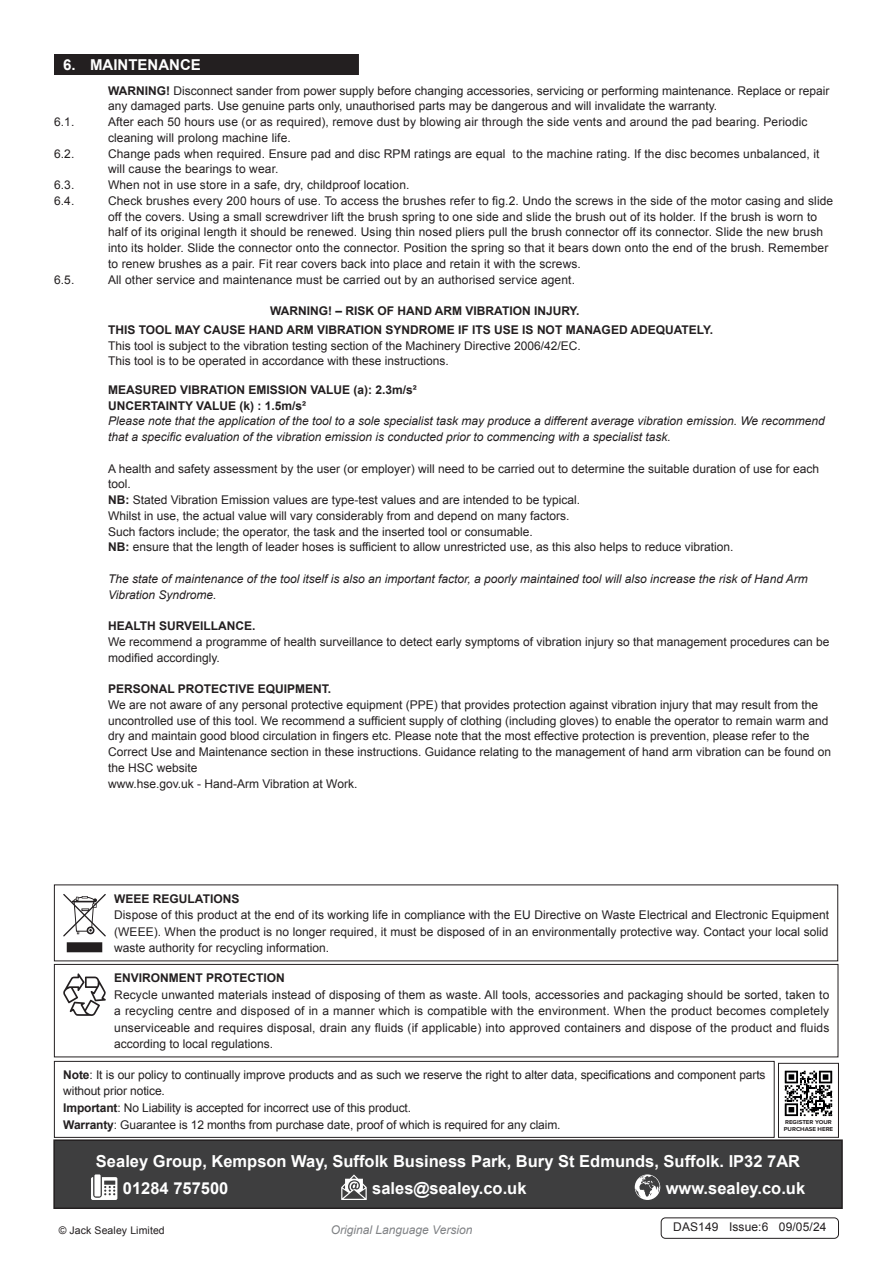
<style>
.page{position:relative;width:893px;height:1263px;background:#fff}
.page>*{position:absolute;margin:0;border:0;box-sizing:border-box;transform-origin:0 0}
.Footer_Contact_Information{font:700 16.5px "Arial";color:#fff}
.t1{font:700 15px "Arial";color:#fff}
.Body{font:12px/15.8px "Arial";color:#231f20}
.Enviroment_Protection_Body{font:12px/15.8px "Arial";letter-spacing:.01em;color:#231f20}
.Body-2{font:italic 12px/15.8px "Arial";color:#231f20}
.Important_Notification_Body{font:12px/16.5px "Arial";letter-spacing:-.01em;color:#231f20}
.Weee_Regulation_Body{font:12px/16.5px "Arial";color:#231f20;text-align:justify}
.Body-3{font:700 12px "Arial";color:#231f20}
.t2{font:italic 12px "Arial";color:#808285}
.Enviroment_Protection_Header{font:700 12px "Arial";color:#231f20}
.Body__Footer{font:12px "Arial";letter-spacing:.01em;color:#231f20}
.Weee_Regulation_Header{font:700 12px "Arial";color:#231f20}
.Body__Justified__7pt{font:10.5px "Arial";letter-spacing:.01em;color:#231f20}
.t3{font:700 5.85px/6.9px "Proxima Nova";color:#231f20;scale:1.05 1}
.s1{font-weight:700}
</style>
<div class="page">
<div style="left:54px;top:1140px;width:788px;height:68px;background:#3e3e3f"></div>
<svg style="left:91px;top:1177px;width:26px;height:23px"></svg>
<div style="left:94px;top:1174px;width:7px;height:22px;background:#fff"></div>
<svg style="left:341px;top:1174px;width:26px;height:26px"></svg>
<svg style="left:635px;top:1174px;width:25px;height:26px"></svg>
<div style="left:53px;top:1139px;width:790px;height:70px;border:2px solid #231f20"></div>
<div style="left:54px;top:964px;width:784px;height:93px;border:1px solid #231f20"></div>
<svg style="left:63px;top:973px;width:43px;height:43px"></svg>
<div style="left:54px;top:1061px;width:721px;height:77px;border:1px solid #231f20"></div>
<div style="left:68px;top:943px;width:34px;height:8px;background:#231f20"></div>
<div style="left:67px;top:942px;width:35px;height:10px;border:2px solid #231f20"></div>
<svg style="left:63px;top:894px;width:43px;height:42px"></svg>
<div style="left:54px;top:54px;width:305px;height:21px;background:#231f20"></div>
<svg style="left:784px;top:1070px;width:49px;height:47px"></svg>
<svg style="left:785px;top:1071px;width:47px;height:45px"></svg>
<div style="left:778px;top:1063px;width:61px;height:75px;border:1px solid #231f20"></div>
<div style="left:661px;top:1217px;width:178px;height:22px;border:1px solid #231f20;border-radius:4px"></div>
<p class="t1" style="left:63px;top:55px;width:139px">6. MAINTENANCE</p>
<p class="Body" style="left:108px;top:83px;width:723px"><span class="s1">WARNING!</span> Disconnect sander from power supply before changing accessories, servicing or performing maintenance. Replace or repair any damaged parts. Use genuine parts only, unauthorised parts may be dangerous and will invalidate the warranty.</p>
<p class="Enviroment_Protection_Body" style="left:54px;top:114px;width:22px">6.1.</p>
<p class="Enviroment_Protection_Body" style="left:108px;top:114px;width:701px">After each 50 hours use (or as required), remove dust by blowing air through the side vents and around the pad bearing. Periodic cleaning will prolong machine life.</p>
<p class="Enviroment_Protection_Body" style="left:54px;top:146px;width:22px">6.2.</p>
<p class="Enviroment_Protection_Body" style="left:108px;top:146px;width:713px">Change pads when required. Ensure pad and disc RPM ratings are equal to the machine rating. If the disc becomes unbalanced, it will cause the bearings to wear.</p>
<p class="Enviroment_Protection_Body" style="left:54px;top:177px;width:22px">6.3.</p>
<p class="Enviroment_Protection_Body" style="left:108px;top:177px;width:303px">When not in use store in a safe, dry, childproof location.</p>
<p class="Enviroment_Protection_Body" style="left:54px;top:193px;width:22px">6.4.</p>
<p class="Enviroment_Protection_Body" style="left:108px;top:193px;width:727px">Check brushes every 200 hours of use. To access the brushes refer to fig.2. Undo the screws in the side of the motor casing and slide off the covers. Using a small screwdriver lift the brush spring to one side and slide the brush out of its holder. If the brush is worn to half of its original length it should be renewed. Using thin nosed pliers pull the brush connector off its connector. Slide the new brush into its holder. Slide the connector onto the connector. Position the spring so that it bears down onto the end of the brush. Remember to renew brushes as a pair. Fit rear covers back into place and retain it with the screws.</p>
<p class="Body" style="left:54px;top:272px;width:22px">6.5.</p>
<p class="Body" style="left:108px;top:272px;width:468px">All other service and maintenance must be carried out by an authorised service agent.</p>
<p class="Body-3" style="left:270px;top:303px;width:311px">WARNING! – RISK OF HAND ARM VIBRATION INJURY.</p>
<p class="Body-3" style="left:108px;top:322px;width:607px">THIS TOOL MAY CAUSE HAND ARM VIBRATION SYNDROME IF ITS USE IS NOT MANAGED ADEQUATELY.</p>
<p class="Body" style="left:108px;top:338px;width:474px">This tool is subject to the vibration testing section of the Machinery Directive 2006/42/EC.</p>
<p class="Body" style="left:108px;top:353px;width:342px">This tool is to be operated in accordance with these instructions.</p>
<p class="Body-3" style="left:108px;top:382px;width:310px">MEASURED VIBRATION EMISSION VALUE (a): 2.3m/s²</p>
<p class="Body-3" style="left:108px;top:397px;width:200px">UNCERTAINTY VALUE (k) : 1.5m/s²</p>
<p class="Body-2" style="left:108px;top:413px;width:718px">Please note that the application of the tool to a sole specialist task may produce a different average vibration emission. We recommend that a specific evaluation of the vibration emission is conducted prior to commencing with a specialist task.</p>
<p class="Body" style="left:108px;top:461px;width:712px">A health and safety assessment by the user (or employer) will need to be carried out to determine the suitable duration of use for each</p>
<p class="Body" style="left:108px;top:476px;width:24px">tool.</p>
<p class="Body" style="left:108px;top:492px;width:473px"><span class="s1">NB:</span> Stated Vibration Emission values are type-test values and are intended to be typical.</p>
<p class="Body" style="left:108px;top:508px;width:463px">Whilst in use, the actual value will vary considerably from and depend on many factors.</p>
<p class="Body" style="left:108px;top:524px;width:426px">Such factors include; the operator, the task and the inserted tool or consumable.</p>
<p class="Body" style="left:108px;top:539px;width:627px"><span class="s1">NB:</span> ensure that the length of leader hoses is sufficient to allow unrestricted use, as this also helps to reduce vibration.</p>
<p class="Body-2" style="left:108px;top:571px;width:701px">The state of maintenance of the tool itself is also an important factor, a poorly maintained tool will also increase the risk of Hand Arm<br>Vibration Syndrome.</p>
<p class="Body-3" style="left:108px;top:618px;width:149px">HEALTH SURVEILLANCE.</p>
<p class="Body" style="left:108px;top:634px;width:723px">We recommend a programme of health surveillance to detect early symptoms of vibration injury so that management procedures can be modified accordingly.</p>
<p class="Body-3" style="left:108px;top:681px;width:225px">PERSONAL PROTECTIVE EQUIPMENT.</p>
<p class="Body" style="left:108px;top:697px;width:712px">We are not aware of any personal protective equipment (PPE) that provides protection against vibration injury that may result from the</p>
<p class="Body" style="left:108px;top:713px;width:724px">uncontrolled use of this tool. We recommend a sufficient supply of clothing (including gloves) to enable the operator to remain warm and dry and maintain good blood circulation in fingers etc. Please note that the most effective protection is prevention, please refer to the Correct Use and Maintenance section in these instructions. Guidance relating to the management of hand arm vibration can be found on the HSC website</p>
<p class="Body" style="left:108px;top:776px;width:251px">www.hse.gov.uk - Hand-Arm Vibration at Work.</p>
<p class="Weee_Regulation_Header" style="left:114px;top:890px;width:127px">WEEE REGULATIONS</p>
<p class="Weee_Regulation_Body" style="left:114px;top:907px;width:716px">Dispose of this product at the end of its working life in compliance with the EU Directive on Waste Electrical and Electronic Equipment (WEEE). When the product is no longer required, it must be disposed of in an environmentally protective way. Contact your local solid waste authority for recycling information.</p>
<p class="Enviroment_Protection_Header" style="left:114px;top:970px;width:172px">ENVIRONMENT PROTECTION</p>
<p class="Enviroment_Protection_Body" style="left:114px;top:986px;width:717px;line-height:16.5px;text-align:justify">Recycle unwanted materials instead of disposing of them as waste. All tools, accessories and packaging should be sorted, taken to a recycling centre and disposed of in a manner which is compatible with the environment. When the product becomes completely unserviceable and requires disposal, drain any fluids (if applicable) into approved containers and dispose of the product and fluids according to local regulations.</p>
<p class="Important_Notification_Body" style="left:63px;top:1067px;width:704px"><span class="s1">Note</span>: It is our policy to continually improve products and as such we reserve the right to alter data, specifications and component parts without prior notice.</p>
<p class="Important_Notification_Body" style="left:63px;top:1100px;width:349px"><span class="s1">Important</span>: No Liability is accepted for incorrect use of this product.</p>
<p class="Important_Notification_Body" style="left:63px;top:1116px;width:499px"><span class="s1">Warranty</span>: Guarantee is 12 months from purchase date, proof of which is required for any claim.</p>
<p class="t3" style="left:784px;top:1119px;width:49px">REGISTER YOUR<br>PURCHASE HERE</p>
<p class="Footer_Contact_Information" style="left:96px;top:1150px;width:706px">Sealey Group, Kempson Way, Suffolk Business Park, Bury St Edmunds, Suffolk. IP32 7AR</p>
<p class="Footer_Contact_Information" style="left:123px;top:1177px;width:107px">01284 757500</p>
<p class="Footer_Contact_Information" style="left:372px;top:1177px;width:156px">sales@sealey.co.uk</p>
<p class="Footer_Contact_Information" style="left:666px;top:1177px;width:141px">www.sealey.co.uk</p>
<p class="Body__Justified__7pt" style="left:59px;top:1224px;width:108px">© Jack Sealey Limited</p>
<p class="t2" style="left:331px;top:1222px;width:143px">Original Language Version</p>
<p class="Body__Footer" style="left:673px;top:1219px;width:155px">DAS149 Issue:6 09/05/24</p>
</div>
